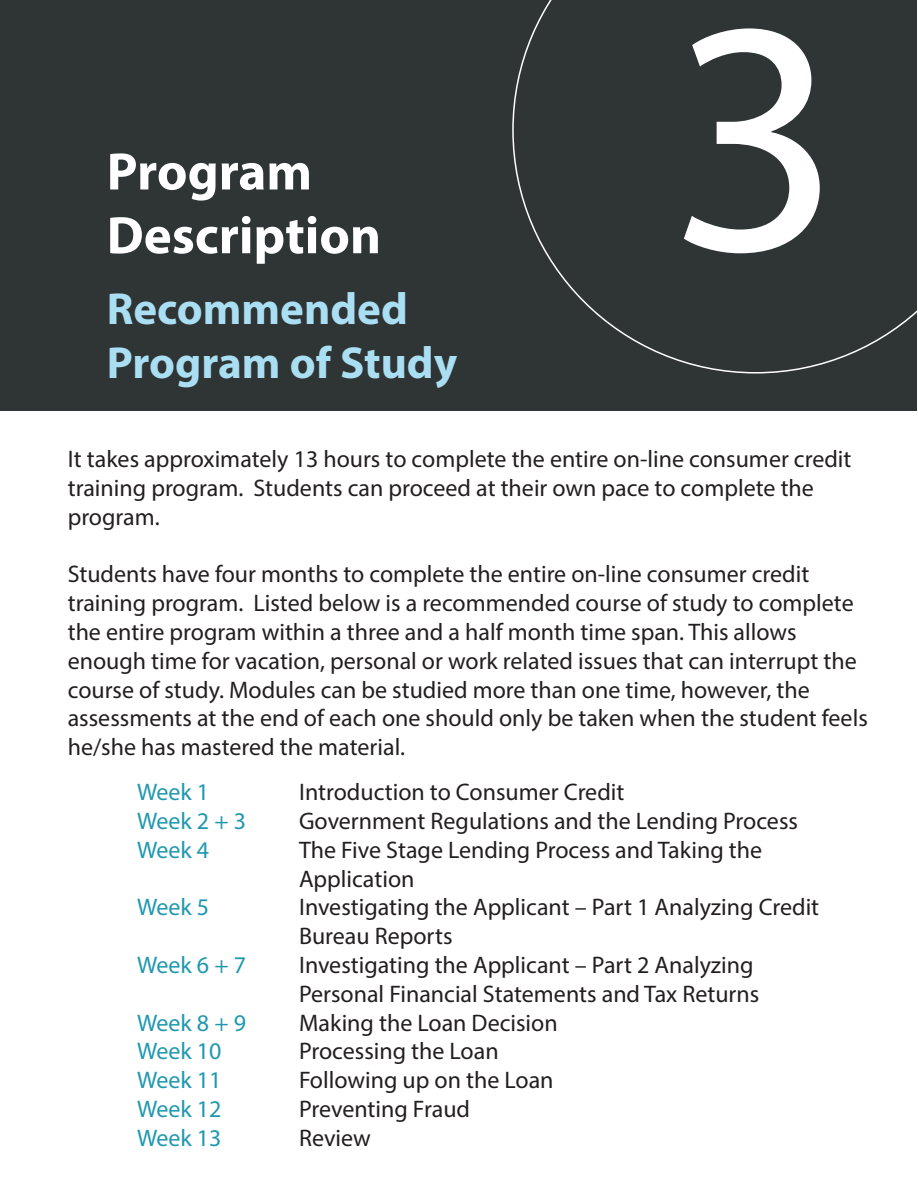
<style>
.page{position:relative;width:918px;height:1188px;background:#fff}
.page>*{position:absolute;margin:0;border:0;box-sizing:border-box;transform-origin:0 0}
.t1{font:334.65px "Myriad Pro";color:#fff}
.t2{font:700 53.1px/63.8px "Myriad Pro";color:#fff}
.t3{font:700 45px "Myriad Pro";color:#aadff3}
.t4{font:24px/28.8px "Myriad Pro";color:#231f20}
.t5{font:24px "Myriad Pro";color:#1f98af}
</style>
<div class="page">
<div style="left:0;top:0;width:916px;height:411px;background:#2f3435"></div>
<svg style="left:512px;top:0;width:405px;height:374px"></svg>
<h2 class="t2" style="left:107px;top:138px;width:276px">Program<br>Description</h2>
<h3 class="t3" style="left:107px;top:280px;width:303px">Recommended</h3>
<h3 class="t3" style="left:107px;top:334px;width:352px">Program of Study</h3>
<h1 class="t1" style="left:670px;top:-69px;width:173px">3</h1>
<p class="t4" style="left:68px;top:444px;width:785px">It takes approximately 13 hours to complete the entire on-line consumer credit training program. Students can proceed at their own pace to complete the program.</p>
<p class="t4" style="left:68px;top:560px;width:802px">Students have four months to complete the entire on-line consumer credit training program. Listed below is a recommended course of study to complete the entire program within a three and a half month time span. This allows enough time for vacation, personal or work related issues that can interrupt the course of study. Modules can be studied more than one time, however, the assessments at the end of each one should only be taken when the student feels he/she has mastered the material.</p>
<p class="t5" style="left:137px;top:777px;width:74px">Week 1</p>
<p class="t4" style="left:299px;top:777px;width:327px">Introduction to Consumer Credit</p>
<p class="t5" style="left:137px;top:806px;width:111px">Week 2 + 3</p>
<p class="t4" style="left:299px;top:806px;width:500px">Government Regulations and the Lending Process</p>
<p class="t5" style="left:137px;top:835px;width:74px">Week 4</p>
<p class="t4" style="left:299px;top:835px;width:465px">The Five Stage Lending Process and Taking the<br>Application</p>
<p class="t5" style="left:137px;top:893px;width:74px">Week 5</p>
<p class="t4" style="left:299px;top:893px;width:522px">Investigating the Applicant – Part 1 Analyzing Credit<br>Bureau Reports</p>
<p class="t5" style="left:137px;top:950px;width:111px">Week 6 + 7</p>
<p class="t4" style="left:299px;top:950px;width:462px">Investigating the Applicant – Part 2 Analyzing<br>Personal Financial Statements and Tax Returns</p>
<p class="t5" style="left:137px;top:1008px;width:111px">Week 8 + 9</p>
<p class="t4" style="left:299px;top:1008px;width:260px">Making the Loan Decision</p>
<p class="t5" style="left:137px;top:1037px;width:86px">Week 10</p>
<p class="t4" style="left:299px;top:1037px;width:201px">Processing the Loan</p>
<p class="t5" style="left:137px;top:1065px;width:86px">Week 11</p>
<p class="t4" style="left:299px;top:1065px;width:256px">Following up on the Loan</p>
<p class="t5" style="left:137px;top:1094px;width:86px">Week 12</p>
<p class="t4" style="left:299px;top:1094px;width:173px">Preventing Fraud</p>
<p class="t5" style="left:137px;top:1123px;width:86px">Week 13</p>
<p class="t4" style="left:299px;top:1123px;width:73px">Review</p>
</div>
